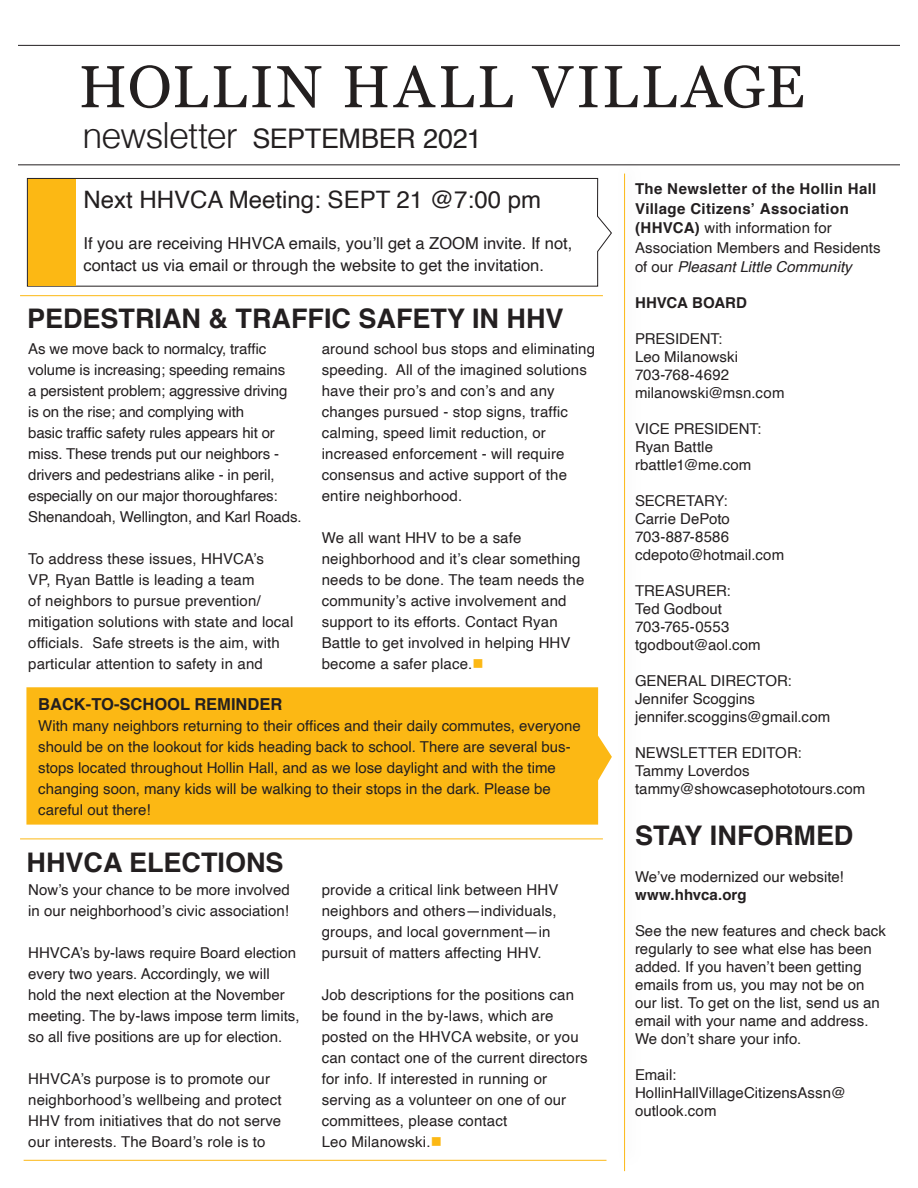
<style>
.page{position:relative;width:918px;height:1188px;background:#fff}
.page>*{position:absolute;margin:0;border:0;box-sizing:border-box;transform-origin:0 0}
.Newsletter_Title{font:59.25px "Georgia";letter-spacing:.05em;color:#231f1f}
.Tip_Text{font:700 27px "Helvetica";color:#231f20}
.Newsletter_Title-2{font:27px "Helvetica";letter-spacing:-.01em;color:#231f20}
.Tip_Text-2{font:24px "Helvetica";color:#231f20}
.Tip_Text-3{font:16.5px/22.5px "Helvetica";color:#231f20}
.Body_Text{font:700 16.5px "Helvetica";color:#231f20}
.Body_Text-2{font:15px/21px "Helvetica";letter-spacing:.01em;color:#231f20}
.Tip_Text-4{font:15px/18px "Helvetica";letter-spacing:.005em;color:#231f20}
.Body_Text-3{font:15px/21px "Helvetica";letter-spacing:-.01em;color:#231f20}
.Tip_Text-5{font:700 15px/19.5px "Helvetica";letter-spacing:.025em;color:#231f20}
.Tip_Text-6{font:700 15px "Helvetica";letter-spacing:.005em;color:#231f20}
.Tip_Text-7{font:700 15px "Helvetica";color:#231f20}
.s1{font-weight:300;font-size:36px}
.s2{font-weight:400}
.s3{font-weight:400;font-style:italic}
.s4{color:#fcb814}
</style>
<div class="page">
<div style="left:26px;top:687px;width:586px;height:138px;background:#fcb814"></div>
<svg style="left:27px;top:178px;width:585px;height:109px"></svg>
<div style="left:28px;top:179px;width:47px;height:107px;background:#fcb814"></div>
<hr style="left:624px;top:174px;width:1px;height:997px;background:#fcb814">
<hr style="left:18px;top:164px;width:882px;height:1px;background:#231f20">
<hr style="left:18px;top:45px;width:882px;height:1px;background:#231f20">
<hr style="left:20px;top:295px;width:583px;height:1px;background:#fcb814">
<hr style="left:24px;top:1160px;width:582px;height:1px;background:#fcb814">
<hr style="left:20px;top:839px;width:583px;height:1px;background:#fcb814">
<p class="Newsletter_Title" style="left:79px;top:44px;width:727px">HOLLIN HALL VILLAGE</p>
<p class="Newsletter_Title-2" style="left:82px;top:118px;width:401px"><span class="s1">newsletter</span> SEPTEMBER 2021</p>
<p class="Tip_Text-5" style="left:635px;top:179px;width:247px">The Newsletter of the Hollin Hall<br>Village Citizens’ Association (HHVCA) <span class="s2">with information for<br>Association Members and Residents of our</span> <span class="s3">Pleasant Little Community</span></p>
<p class="Tip_Text-7" style="left:635px;top:291px;width:113px">HHVCA BOARD</p>
<p class="Tip_Text-4" style="left:635px;top:330px;width:89px">PRESIDENT:</p>
<p class="Tip_Text-4" style="left:635px;top:348px;width:105px">Leo Milanowski</p>
<p class="Tip_Text-4" style="left:635px;top:366px;width:96px">703-768-4692</p>
<p class="Tip_Text-4" style="left:635px;top:384px;width:151px">milanowski@msn.com</p>
<p class="Tip_Text-4" style="left:635px;top:420px;width:128px">VICE PRESIDENT:</p>
<p class="Tip_Text-4" style="left:635px;top:438px;width:80px">Ryan Battle</p>
<p class="Tip_Text-4" style="left:635px;top:456px;width:118px">rbattle1@me.com</p>
<p class="Tip_Text-4" style="left:635px;top:492px;width:94px">SECRETARY:</p>
<p class="Tip_Text-4" style="left:635px;top:510px;width:96px">Carrie DePoto</p>
<p class="Tip_Text-4" style="left:635px;top:528px;width:96px">703-887-8586</p>
<p class="Tip_Text-4" style="left:635px;top:546px;width:151px">cdepoto@hotmail.com</p>
<p class="Tip_Text-4" style="left:635px;top:582px;width:97px">TREASURER:</p>
<p class="Tip_Text-4" style="left:635px;top:600px;width:88px">Ted Godbout</p>
<p class="Tip_Text-4" style="left:635px;top:618px;width:96px">703-765-0553</p>
<p class="Tip_Text-4" style="left:635px;top:636px;width:127px">tgodbout@aol.com</p>
<p class="Tip_Text-4" style="left:635px;top:672px;width:158px">GENERAL DIRECTOR:</p>
<p class="Tip_Text-4" style="left:635px;top:690px;width:121px">Jennifer Scoggins</p>
<p class="Tip_Text-4" style="left:635px;top:708px;width:197px">jennifer.scoggins@gmail.com</p>
<p class="Tip_Text-4" style="left:635px;top:744px;width:168px">NEWSLETTER EDITOR:</p>
<p class="Tip_Text-4" style="left:635px;top:762px;width:116px">Tammy Loverdos</p>
<p class="Tip_Text-4" style="left:635px;top:780px;width:232px">tammy@showcasephototours.com</p>
<p class="Tip_Text" style="left:635px;top:813px;width:220px">STAY INFORMED</p>
<p class="Tip_Text-4" style="left:635px;top:869px;width:210px">We’ve modernized our website!</p>
<p class="Tip_Text-6" style="left:635px;top:883px;width:113px">www.hhvca.org</p>
<p class="Tip_Text-4" style="left:635px;top:923px;width:252px">See the new features and check back regularly to see what else has been added. If you haven’t been getting emails from us, you may not be on our list. To get on the list, send us an email with your name and address.<br>We don’t share your info.</p>
<p class="Tip_Text-4" style="left:635px;top:1067px;width:43px">Email:</p>
<p class="Tip_Text-4" style="left:635px;top:1085px;width:212px">HollinHallVillageCitizensAssn@ outlook.com</p>
<p class="Tip_Text-2" style="left:84px;top:181px;width:459px">Next HHVCA Meeting: SEPT 21 @7:00 pm</p>
<p class="Tip_Text-3" style="left:84px;top:232px;width:490px">If you are receiving HHVCA emails, you’ll get a ZOOM invite. If not, contact us via email or through the website to get the invitation.</p>
<p class="Tip_Text" style="left:27px;top:297px;width:538px">PEDESTRIAN &amp; TRAFFIC SAFETY IN HHV</p>
<p class="Body_Text-3" style="left:28px;top:339px;width:275px">As we move back to normalcy, traffic volume is increasing; speeding remains<br>a persistent problem; aggressive driving is on the rise; and complying with<br>basic traffic safety rules appears hit or miss. These trends put our neighbors - drivers and pedestrians alike - in peril, especially on our major thoroughfares:<br>Shenandoah, Wellington, and Karl Roads.</p>
<p class="Body_Text-2" style="left:28px;top:549px;width:267px">To address these issues, HHVCA’s<br>VP, Ryan Battle is leading a team<br>of neighbors to pursue prevention/ mitigation solutions with state and local officials. Safe streets is the aim, with particular attention to safety in and</p>
<p class="Body_Text-2" style="left:322px;top:339px;width:275px">around school bus stops and eliminating speeding. All of the imagined solutions have their pro’s and con’s and any changes pursued - stop signs, traffic calming, speed limit reduction, or increased enforcement - will require consensus and active support of the entire neighborhood.</p>
<p class="Body_Text-2" style="left:322px;top:528px;width:264px">We all want HHV to be a safe neighborhood and it’s clear something needs to be done. The team needs the community’s active involvement and support to its efforts. Contact Ryan<br>Battle to get involved in helping HHV become a safer place.<span class="s4">■</span></p>
<p class="Body_Text" style="left:38px;top:691px;width:246px">BACK-TO-SCHOOL REMINDER</p>
<p class="Body_Text-2" style="left:38px;top:716px;width:544px">With many neighbors returning to their offices and their daily commutes, everyone should be on the lookout for kids heading back to school. There are several bus&shy;stops located throughout Hollin Hall, and as we lose daylight and with the time changing soon, many kids will be walking to their stops in the dark. Please be careful out there!<span class="s4">■</span></p>
<p class="Tip_Text" style="left:27px;top:841px;width:259px">HHVCA ELECTIONS</p>
<p class="Body_Text-2" style="left:28px;top:880px;width:263px">Now’s your chance to be more involved in our neighborhood’s civic association!</p>
<p class="Body_Text-2" style="left:28px;top:943px;width:273px">HHVCA’s by-laws require Board election every two years. Accordingly, we will hold the next election at the November meeting. The by-laws impose term limits, so all five positions are up for election.</p>
<p class="Body_Text-2" style="left:28px;top:1069px;width:255px">HHVCA’s purpose is to promote our neighborhood’s wellbeing and protect HHV from initiatives that do not serve our interests. The Board’s role is to</p>
<p class="Body_Text-2" style="left:322px;top:880px;width:238px">provide a critical link between HHV neighbors and others—individuals, groups, and local government—in pursuit of matters affecting HHV.</p>
<p class="Body_Text-2" style="left:322px;top:985px;width:267px">Job descriptions for the positions can be found in the by-laws, which are posted on the HHVCA website, or you can contact one of the current directors for info. If interested in running or serving as a volunteer on one of our committees, please contact<br>Leo Milanowski.<span class="s4">■</span></p>
</div>
